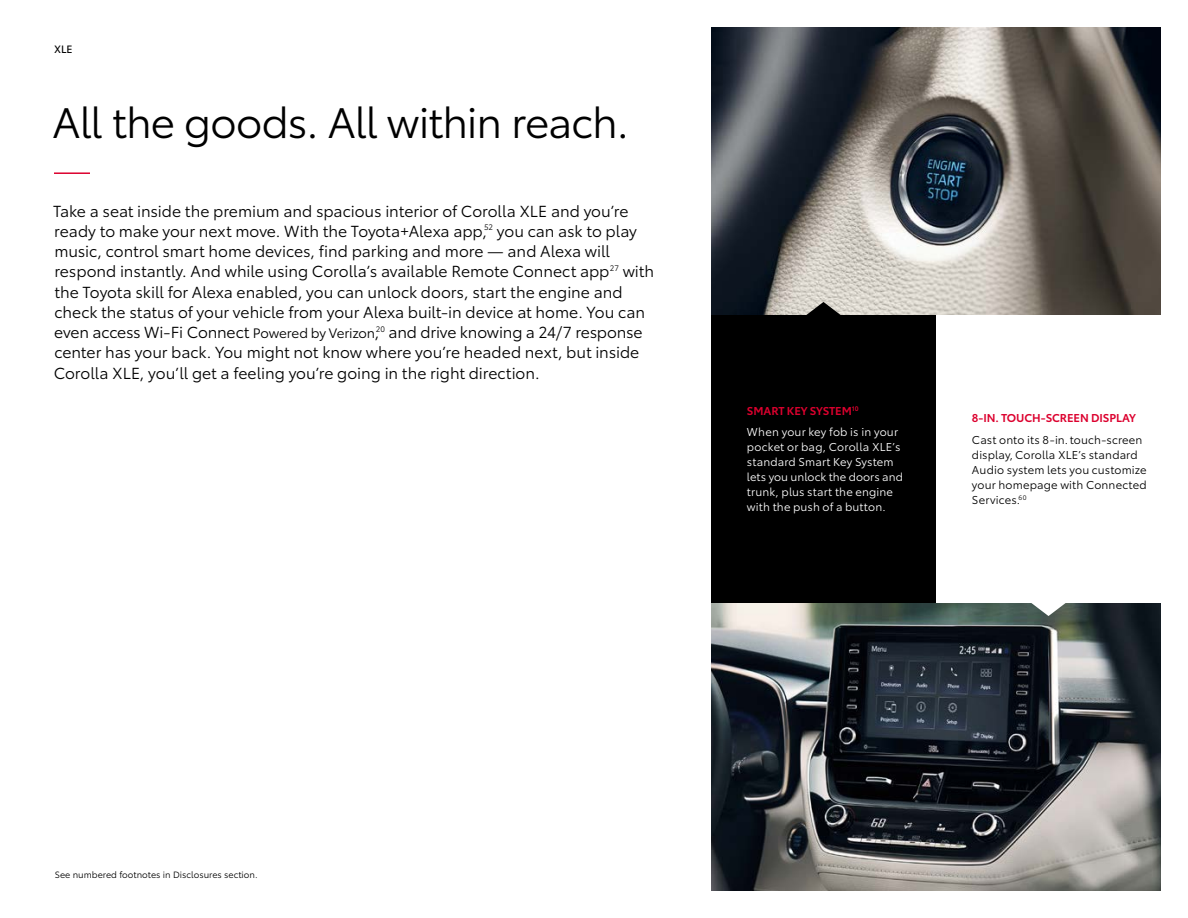
<style>
.page{position:relative;width:1188px;height:918px;background:#fff}
.page>*{position:absolute;margin:0;border:0;box-sizing:border-box;transform-origin:0 0}
.t1{font:42px "Toyota Type";letter-spacing:-.02em;color:#000}
.t2{font:15.75px/20.2px "Toyota Type";letter-spacing:-.005em;color:#000}
.t3{font:11.25px/15px "Toyota Type";letter-spacing:.015em;color:#fff}
.t4{font:11.25px/15px "Toyota Type";letter-spacing:.015em;color:#000}
.t5{font:600 11.25px "Toyota Type";letter-spacing:-.005em;color:#dc002e}
.t6{font:10.5px "Toyota Type";color:#000}
.t7{font:9px "Toyota Type";color:#000}
.s1{font-size:13.5px}
.s2{font-weight:600;color:#dc002e}
</style>
<div class="page">
<img style="left:711px;top:27px;width:450px;height:288px">
<img style="left:711px;top:603px;width:450px;height:288px">
<div style="left:711px;top:315px;width:225px;height:288px;background:#000"></div>
<svg style="left:805px;top:302px;width:37px;height:13px"></svg>
<svg style="left:1030px;top:603px;width:37px;height:13px"></svg>
<hr style="left:54px;top:172px;width:36px;height:2px;background:#dc002e">
<p class="t6" style="left:54px;top:41px;width:20px">XLE</p>
<h1 class="t1" style="left:53px;top:92px;width:578px">All the goods. All within reach.</h1>
<p class="t2" style="left:53px;top:200px;width:603px">Take a seat inside the premium and spacious interior of Corolla XLE and you’re ready to make your next move. With the Toyota+Alexa app,<sup>52</sup> you can ask to play music, control smart home devices, find parking and more — and Alexa will respond instantly. And while using Corolla’s available Remote Connect app<sup>27</sup> with the Toyota skill for Alexa enabled, you can unlock doors, start the engine and check the status of your vehicle from your Alexa built-in device at home. You can even access Wi-Fi Connect <span class="s1">Powered by Verizon</span>,<sup>20</sup> and drive knowing a 24/7 response center has your back. You might not know where you’re headed next, but inside Corolla XLE, you’ll get a feeling you’re going in the right direction.</p>
<p class="t3" style="left:747px;top:399px;width:153px;line-height:21.8px"><span class="s2">SMART KEY SYSTEM</span><sup>10<br></sup>When your key fob is in your</p>
<p class="t3" style="left:747px;top:439px;width:158px">pocket or bag, Corolla XLE’s standard Smart Key System lets you unlock the doors and trunk, plus start the engine with the push of a button.</p>
<p class="t5" style="left:972px;top:409px;width:166px">8-IN. TOUCH-SCREEN DISPLAY</p>
<p class="t4" style="left:972px;top:432px;width:176px">Cast onto its 8-in. touch-screen display, Corolla XLE’s standard<br>Audio system lets you customize your homepage with Connected<br>Services.<sup>60</sup></p>
<p class="t7" style="left:55px;top:868px;width:204px">See numbered footnotes in Disclosures section.</p>
</div>
